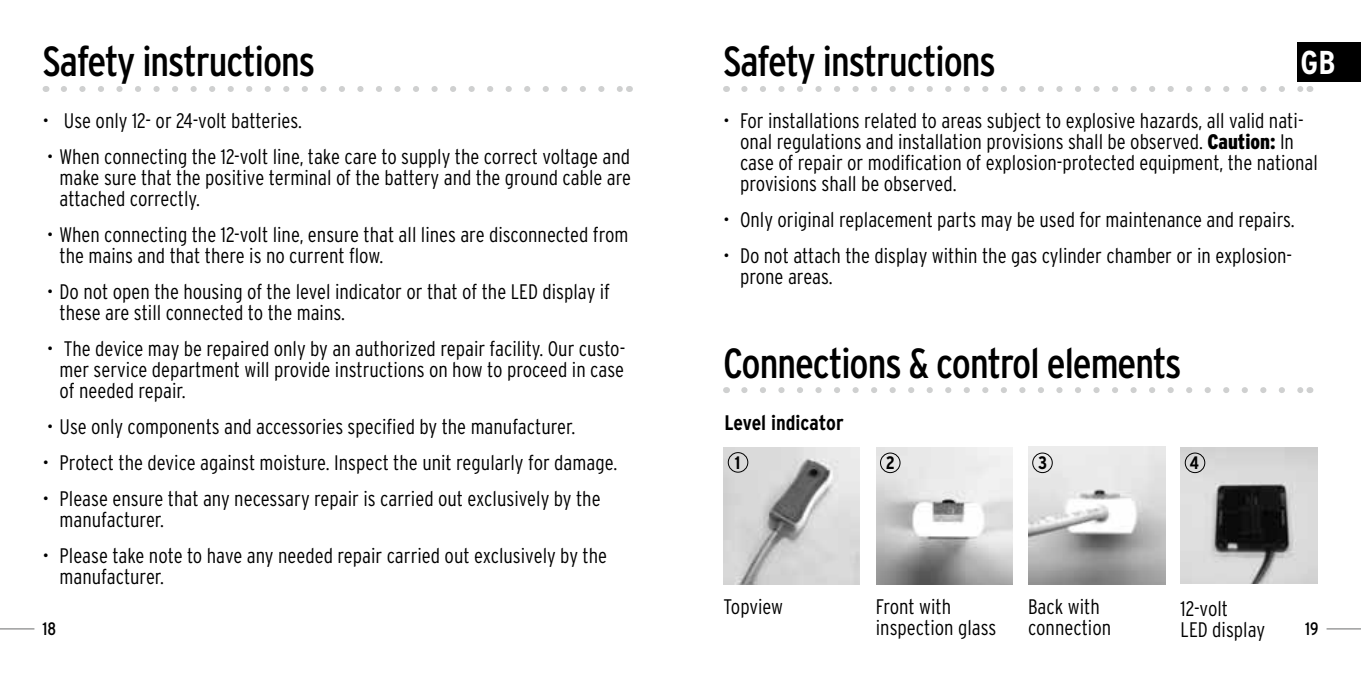
<style>
.page{position:relative;width:1361px;height:681px;background:#fff}
.page>*{position:absolute;margin:0;border:0;box-sizing:border-box;transform-origin:0 0}
.t1{font:condensed 42px "Interstate";letter-spacing:-.025em;color:#000}
.t2{font:700 condensed 33px "Interstate";color:#fff}
.t3{font:300 condensed 21px/21px "Interstate";color:#000}
.t4{font:700 condensed 21px "Interstate";color:#000}
.t5{font:700 condensed 18px "Interstate";color:#000}
.t6{font:condensed 18px "Interstate";color:#000}
.s1{font-weight:900}
</style>
<div class="page">
<img style="left:1028px;top:446px;width:137px;height:137px">
<img style="left:876px;top:447px;width:136px;height:136px">
<svg style="left:64px;top:86px;width:556px;height:6px"></svg>
<svg style="left:744px;top:86px;width:556px;height:6px"></svg>
<svg style="left:744px;top:387px;width:556px;height:6px"></svg>
<img style="left:1180px;top:447px;width:137px;height:136px">
<img style="left:723px;top:448px;width:136px;height:136px">
<div style="left:880px;top:452px;width:20px;height:21px;border:1px solid #000;border-radius:50%"></div>
<div style="left:1032px;top:452px;width:20px;height:21px;border:1px solid #000;border-radius:50%"></div>
<div style="left:1185px;top:452px;width:20px;height:21px;border:1px solid #000;border-radius:50%"></div>
<div style="left:728px;top:452px;width:20px;height:20px;border:1px solid #000;border-radius:50%"></div>
<div style="left:1297px;top:43px;width:64px;height:39px;background:#000"></div>
<hr style="left:0;top:627px;width:34px;height:2px;background:#9c9d9d">
<hr style="left:1326px;top:627px;width:35px;height:2px;background:#9c9d9d">
<h1 class="t1" style="left:43px;top:38px;width:274px">Safety instructions</h1>
<p class="t3" style="left:43px;top:109px;width:261px">• Use only 12- or 24-volt batteries.</p>
<p class="t3" style="left:60px;top:145px;width:573px;text-align:justify;text-indent:-13px">• When connecting the 12-volt line, take care to supply the correct voltage and make sure that the positive terminal of the battery and the ground cable are attached correctly.</p>
<p class="t3" style="left:60px;top:223px;width:570px;text-indent:-13px">• When connecting the 12-volt line, ensure that all lines are disconnected from the mains and that there is no current flow.</p>
<p class="t3" style="left:60px;top:280px;width:552px;text-indent:-13px">• Do not open the housing of the level indicator or that of the LED display if these are still connected to the mains.</p>
<p class="t3" style="left:60px;top:337px;width:567px;text-align:justify;text-indent:-13px">• The device may be repaired only by an authorized repair facility. Our custo&shy;mer service department will provide instructions on how to proceed in case of needed repair.</p>
<p class="t3" style="left:47px;top:415px;width:530px">• Use only components and accessories specified by the manufacturer.</p>
<p class="t3" style="left:43px;top:451px;width:576px">• Protect the device against moisture. Inspect the unit regularly for damage.</p>
<p class="t3" style="left:60px;top:487px;width:542px;text-indent:-17px">• Please ensure that any necessary repair is carried out exclusively by the manufacturer.</p>
<p class="t3" style="left:60px;top:544px;width:549px;text-indent:-17px">• Please take note to have any needed repair carried out exclusively by the manufacturer.</p>
<h1 class="t1" style="left:723px;top:38px;width:274px">Safety instructions</h1>
<p class="t3" style="left:740px;top:109px;width:579px;text-indent:-17px">• For installations related to areas subject to explosive hazards, all valid nati&shy;onal regulations and installation provisions shall be observed. <span class="s1">Caution:</span> In case of repair or modification of explosion-protected equipment, the national provisions shall be observed.</p>
<p class="t3" style="left:723px;top:208px;width:573px">• Only original replacement parts may be used for maintenance and repairs.</p>
<p class="t3" style="left:740px;top:244px;width:554px;text-indent:-17px">• Do not attach the display within the gas cylinder chamber or in explosion&shy;prone areas.</p>
<h2 class="t2" style="left:1300px;top:44px;width:36px">GB</h2>
<h1 class="t1" style="left:723px;top:339px;width:460px">Connections &amp; control elements</h1>
<p class="t4" style="left:724px;top:410px;width:121px">Level indicator</p>
<p class="t5" style="left:735px;top:452px;width:7px">1</p>
<p class="t5" style="left:886px;top:452px;width:11px">2</p>
<p class="t5" style="left:1038px;top:452px;width:11px">3</p>
<p class="t5" style="left:1190px;top:452px;width:11px">4</p>
<p class="t3" style="left:723px;top:596px;width:61px">Topview</p>
<p class="t3" style="left:876px;top:596px;width:122px">Front with inspection glass</p>
<p class="t3" style="left:1028px;top:596px;width:85px">Back with connection</p>
<p class="t3" style="left:1180px;top:597px;width:86px">12-volt<br>LED display</p>
<p class="t6" style="left:43px;top:618px;width:15px">18</p>
<p class="t6" style="left:1305px;top:618px;width:15px">19</p>
</div>
